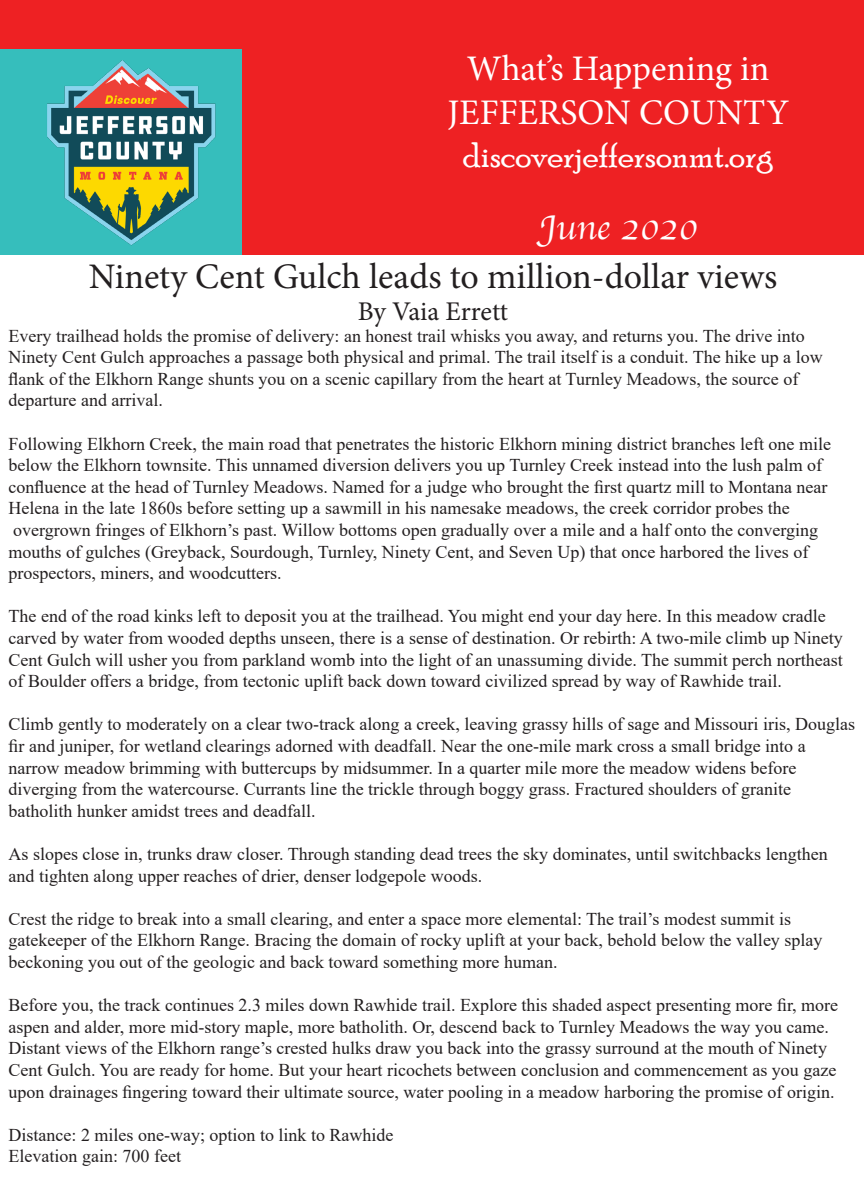
<style>
.page{position:relative;width:864px;height:1188px;background:#fff}
.page>*{position:absolute;margin:0;border:0;box-sizing:border-box;transform-origin:0 0}
.t1{font:36px "Minion Pro";color:#231f20}
.t2{font:36px "Minion Pro";color:#fff}
.t3{font:36px "Poor Richard";color:#fff}
.t4{font:36px "Apple Chancery";color:#fff}
.t5{font:27px "Minion Pro";letter-spacing:-.01em;color:#231f20}
.t6{font:18px/21.6px "Times New Roman";color:#231f20}
</style>
<div class="page">
<div style="left:0;top:0;width:864px;height:255px;background:#ee2123"></div>
<img style="left:0;top:49px;width:242px;height:206px">
<p class="t2" style="left:467px;top:45px;width:304px">What’s Happening in</p>
<p class="t2" style="left:447px;top:88px;width:343px">JEFFERSON COUNTY</p>
<p class="t3" style="left:463px;top:134px;width:312px">discoverjeffersonmt.org</p>
<p class="t4" style="left:539px;top:206px;width:159px">June 2020</p>
<p class="t1" style="left:89px;top:252px;width:690px">Ninety Cent Gulch leads to million-dollar views</p>
<p class="t5" style="left:358px;top:293px;width:152px">By Vaia Errett</p>
<p class="t6" style="left:9px;top:324px;width:798px">Every trailhead holds the promise of delivery: an honest trail whisks you away, and returns you. The drive into</p>
<p class="t6" style="left:9px;top:346px;width:816px">Ninety Cent Gulch approaches a passage both physical and primal. The trail itself is a conduit. The hike up a low flank of the Elkhorn Range shunts you on a scenic capillary from the heart at Turnley Meadows, the source of</p>
<p class="t6" style="left:9px;top:389px;width:156px">departure and arrival.</p>
<p class="t6" style="left:9px;top:432px;width:824px">Following Elkhorn Creek, the main road that penetrates the historic Elkhorn mining district branches left one mile below the Elkhorn townsite. This unnamed diversion delivers you up Turnley Creek instead into the lush palm of confluence at the head of Turnley Meadows. Named for a judge who brought the first quartz mill to Montana near Helena in the late 1860s before setting up a sawmill in his namesake meadows, the creek corridor probes the</p>
<p class="t6" style="left:9px;top:519px;width:811px">overgrown fringes of Elkhorn’s past. Willow bottoms open gradually over a mile and a half onto the converging mouths of gulches (Greyback, Sourdough, Turnley, Ninety Cent, and Seven Up) that once harbored the lives of</p>
<p class="t6" style="left:9px;top:562px;width:274px">prospectors, miners, and woodcutters.</p>
<p class="t6" style="left:9px;top:605px;width:836px">The end of the road kinks left to deposit you at the trailhead. You might end your day here. In this meadow cradle carved by water from wooded depths unseen, there is a sense of destination. Or rebirth: A two-mile climb up Ninety Cent Gulch will usher you from parkland womb into the light of an unassuming divide. The summit perch northeast of Boulder offers a bridge, from tectonic uplift back down toward civilized spread by way of Rawhide trail.</p>
<p class="t6" style="left:9px;top:713px;width:848px">Climb gently to moderately on a clear two-track along a creek, leaving grassy hills of sage and Missouri iris, Douglas fir and juniper, for wetland clearings adorned with deadfall. Near the one-mile mark cross a small bridge into a</p>
<p class="t6" style="left:9px;top:756px;width:789px">narrow meadow brimming with buttercups by midsummer. In a quarter mile more the meadow widens before</p>
<p class="t6" style="left:9px;top:778px;width:784px">diverging from the watercourse. Currants line the trickle through boggy grass. Fractured shoulders of granite</p>
<p class="t6" style="left:9px;top:799px;width:308px">batholith hunker amidst trees and deadfall.</p>
<p class="t6" style="left:9px;top:843px;width:821px">As slopes close in, trunks draw closer. Through standing dead trees the sky dominates, until switchbacks lengthen and tighten along upper reaches of drier, denser lodgepole woods.</p>
<p class="t6" style="left:9px;top:907px;width:784px">Crest the ridge to break into a small clearing, and enter a space more elemental: The trail’s modest summit is</p>
<p class="t6" style="left:9px;top:929px;width:815px">gatekeeper of the Elkhorn Range. Bracing the domain of rocky uplift at your back, behold below the valley splay beckoning you out of the geologic and back toward something more human.</p>
<p class="t6" style="left:9px;top:994px;width:831px">Before you, the track continues 2.3 miles down Rawhide trail. Explore this shaded aspect presenting more fir, more aspen and alder, more mid-story maple, more batholith. Or, descend back to Turnley Meadows the way you came.<br>Distant views of the Elkhorn range’s crested hulks draw you back into the grassy surround at the mouth of Ninety Cent Gulch. You are ready for home. But your heart ricochets between conclusion and commencement as you gaze upon drainages fingering toward their ultimate source, water pooling in a meadow harboring the promise of origin.</p>
<p class="t6" style="left:9px;top:1123px;width:386px">Distance: 2 miles one-way; option to link to Rawhide</p>
<p class="t6" style="left:9px;top:1145px;width:174px">Elevation gain: 700 feet</p>
</div>
